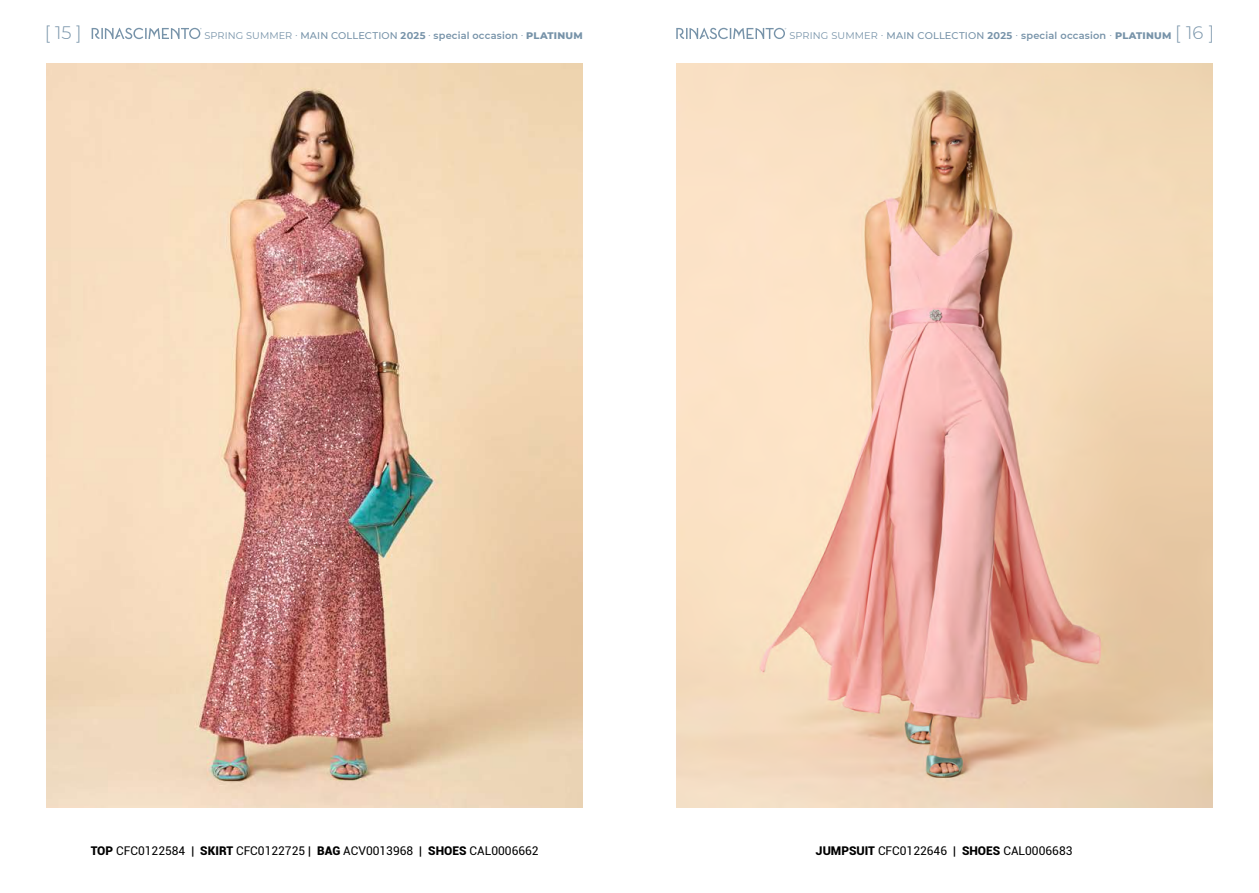
<style>
.page{position:relative;width:1259px;height:893px;background:#fff}
.page>*{position:absolute;margin:0;border:0;box-sizing:border-box;transform-origin:0 0}
.t1{font:300 18px "Montserrat";color:#7793a9}
.t2{font:12px "Roboto";color:#000}
.t3{font:9.75px "Montserrat";letter-spacing:.01em;color:#7793a9}
.s1{font-weight:500}
.s2{font-weight:700}
.s3{font-weight:600}
.s4{font-weight:800}
.s5{font-weight:300;font-size:18px}
.s6{font-weight:900}
</style>
<div class="page">
<img style="left:676px;top:64px;width:536px;height:744px">
<img style="left:47px;top:64px;width:536px;height:744px">
<svg style="left:92px;top:28px;width:110px;height:11px"></svg>
<svg style="left:676px;top:28px;width:110px;height:11px"></svg>
<h1 class="t1" style="left:45px;top:21px;width:39px">[ 15 ]</h1>
<p class="t3" style="left:204px;top:29px;width:380px">SPRING SUMMER · <span class="s1">MAIN COLLECTION</span> <span class="s2">2025</span> · <span class="s3">special occasion</span> · <span class="s4">PLATINUM</span></p>
<p class="t3" style="left:789px;top:29px;width:426px">SPRING SUMMER · <span class="s1">MAIN COLLECTION</span> <span class="s2">2025</span> · <span class="s3">special occasion</span> · <span class="s4">PLATINUM</span> <span class="s5">[ 16 ]</span></p>
<p class="t2" style="left:91px;top:842px;width:449px"><span class="s6">TOP</span> CFC0122584 | <span class="s6">SKIRT</span> CFC0122725 | <span class="s6">BAG</span> ACV0013968 | <span class="s6">SHOES</span> CAL0006662</p>
<p class="t2" style="left:816px;top:842px;width:258px"><span class="s6">JUMPSUIT</span> CFC0122646 | <span class="s6">SHOES</span> CAL0006683</p>
</div>
